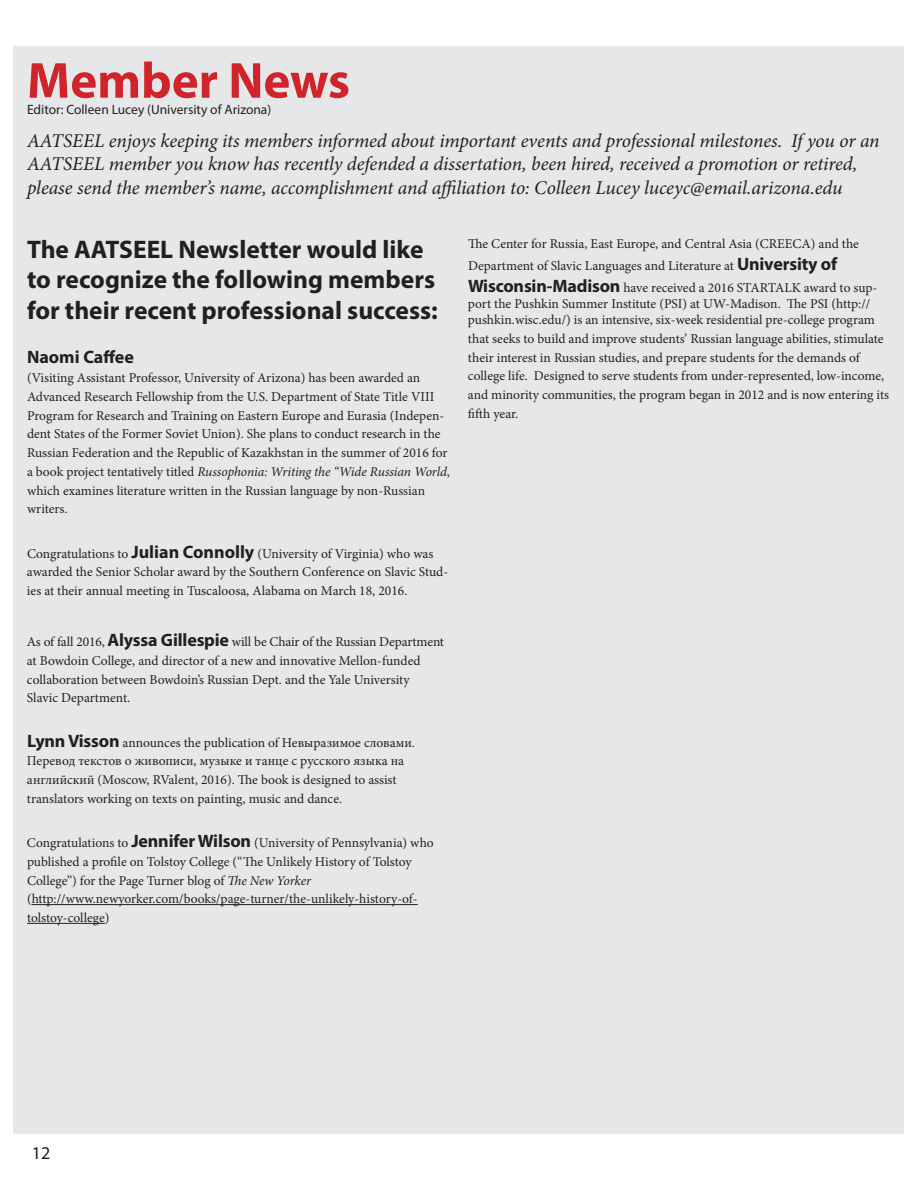
<style>
.page{position:relative;width:918px;height:1188px;background:#fff}
.page>*{position:absolute;margin:0;border:0;box-sizing:border-box;transform-origin:0 0}
.t1{font:700 51px "Myriad Pro";color:#d1232a}
.t2{font:700 25.5px/30.6px "Myriad Pro";color:#231f20}
.t3{font:italic 19.5px/23.4px "Minion Pro";letter-spacing:-.005em;color:#231f20}
.t4{font:700 18px "Myriad Pro";color:#231f20}
.t5{font:18px "Myriad Pro";color:#231f20}
.t6{font:13.5px/18.8px "Minion Pro";letter-spacing:-.005em;color:#231f20}
.t7{font:13.5px "Myriad Pro";color:#231f20}
.s1{font-style:italic}
.s2{font-family:"Myriad Pro";font-weight:700;font-size:18px}
</style>
<div class="page">
<div style="left:14px;top:46px;width:890px;height:1088px;background:#e6e7e9"></div>
<hr style="left:32px;top:904px;width:386px;height:1px;background:#231f20">
<hr style="left:27px;top:923px;width:78px;height:1px;background:#231f20">
<h1 class="t1" style="left:27px;top:47px;width:325px">Member News</h1>
<p class="t7" style="left:27px;top:101px;width:246px">Editor: Colleen Lucey (University of Arizona)</p>
<p class="t3" style="left:27px;top:129px;width:854px">AATSEEL enjoys keeping its members informed about important events and professional milestones. If you or an<br>AATSEEL member you know has recently defended a dissertation, been hired, received a promotion or retired, please send the member’s name, accomplishment and affiliation to: Colleen Lucey luceyc@email.arizona.edu</p>
<h2 class="t2" style="left:27px;top:233px;width:412px">The AATSEEL Newsletter would like to recognize the following members for their recent professional success:</h2>
<h3 class="t4" style="left:27px;top:345px;width:108px">Naomi Caffee</h3>
<p class="t6" style="left:27px;top:368px;width:424px">(Visiting Assistant Professor, University of Arizona) has been awarded an Advanced Research Fellowship from the U.S. Department of State Title VIII Program for Research and Training on Eastern Europe and Eurasia (Indepen&shy;dent States of the Former Soviet Union). She plans to conduct research in the Russian Federation and the Republic of Kazakhstan in the summer of 2016 for a book project tentatively titled <span class="s1">Russophonia: Writing the “Wide Russian World</span>, which examines literature written in the Russian language by non-Russian writers.</p>
<p class="t6" style="left:27px;top:544px;width:423px">Congratulations to <span class="s2">Julian Connolly</span> (University of Virginia) who was awarded the Senior Scholar award by the Southern Conference on Slavic Stud&shy;ies at their annual meeting in Tuscaloosa, Alabama on March 18, 2016.</p>
<p class="t6" style="left:27px;top:632px;width:419px">As of fall 2016, <span class="s2">Alyssa Gillespie</span> will be Chair of the Russian Department at Bowdoin College, and director of a new and innovative Mellon-funded collaboration between Bowdoin’s Russian Dept. and the Yale University<br>Slavic Department.</p>
<p class="t6" style="left:27px;top:733px;width:389px"><span class="s2">Lynn Visson</span> announces the publication of Невыразимое словами.<br>Перевод текстов о живописи, музыке и танце с русского языка на английский (Moscow, RValent, 2016). The book is designed to assist translators working on texts on painting, music and dance.</p>
<p class="t6" style="left:27px;top:833px;width:408px">Congratulations to <span class="s2">Jennifer Wilson</span> (University of Pennsylvania) who published a profile on Tolstoy College (“The Unlikely History of Tolstoy College”) for the Page Turner blog of <span class="s1">The New Yorker </span>(http://www.newyorker.com/books/page-turner/the-unlikely-history-of&shy;tolstoy-college)</p>
<p class="t6" style="left:468px;top:233px;width:411px;line-height:21.6px">The Center for Russia, East Europe, and Central Asia (CREECA) and the<br>Department of Slavic Languages and Literature at <span class="s2">University of<br>Wisconsin-Madison</span> have received a 2016 STARTALK award to sup-</p>
<p class="t6" style="left:468px;top:296px;width:408px;line-height:16.2px">port the Pushkin Summer Institute (PSI) at UW-Madison. The PSI (http:// pushkin.wisc.edu/) is an intensive, six-week residential pre-college program</p>
<p class="t6" style="left:468px;top:329px;width:423px">that seeks to build and improve students’ Russian language abilities, stimulate their interest in Russian studies, and prepare students for the demands of college life. Designed to serve students from under-represented, low-income, and minority communities, the program began in 2012 and is now entering its fifth year.</p>
<h3 class="t5" style="left:32px;top:1142px;width:20px">12</h3>
</div>
